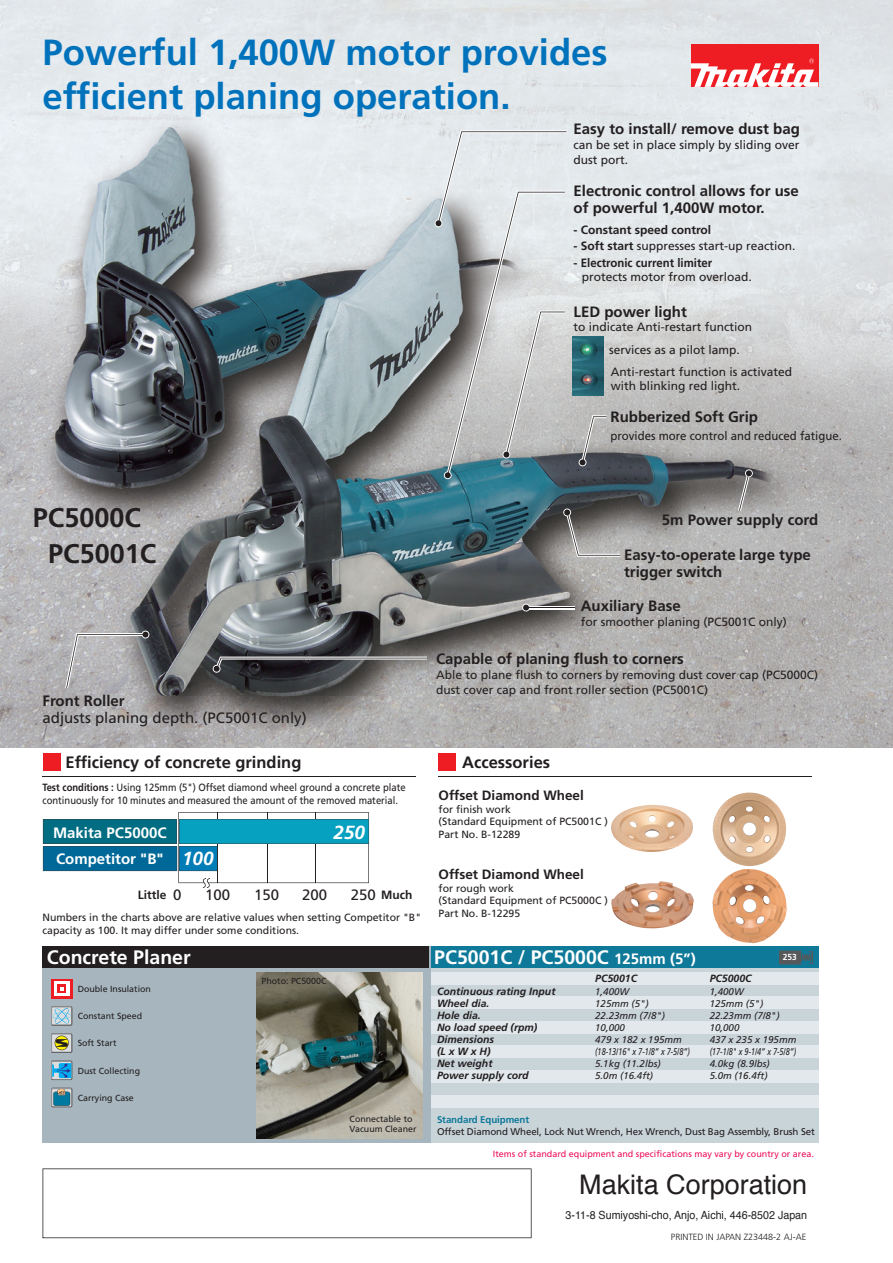
<style>
.page{position:relative;width:893px;height:1263px;background:#fff}
.page>*{position:absolute;margin:0;border:0;box-sizing:border-box;transform-origin:0 0}
.t1{font:700 36.3px/43.7px "Frutiger";color:#0072bc}
.t2{font:27px "Helvetica";color:#231f20}
.t3{font:700 27px/36.3px "Frutiger";color:#231f20;text-align:center}
.t4{font:700 19.5px "Frutiger";color:#fff}
.t5{font:italic 700 19.05px "Frutiger";color:#fff}
.t6{font:700 16.5px "Frutiger";color:#231f20}
.t7{font:700 15px/16.5px "Frutiger";color:#231f20}
.t8{font:15px "Frutiger";color:#231f20}
.t9{font:700 15px/26.2px "Frutiger";color:#fff}
.t10{font:700 13.5px "Frutiger";color:#231f20}
.t11{font:12px/14.4px "Frutiger";color:#231f20}
.t12{font:700 12px "Frutiger";color:#231f20}
.t13{font:12px "Frutiger";color:#231f20;scale:.95 1}
.t14{font:11.25px "Helvetica";color:#231f20;scale:.95 1}
.t15{font:10.5px/12.6px "Frutiger";color:#231f20}
.t16{font:10.5px/12.6px "Frutiger";color:#231f20;scale:.9 1}
.t17{font:italic 700 10.5px/12.1px "Frutiger";color:#231f20}
.t18{font:italic 9.75px/12px "Frutiger";color:#231f20}
.t19{font:9.75px "Frutiger";letter-spacing:-.01em;color:#231f20}
.t20{font:700 9.75px "Frutiger";letter-spacing:-.01em;color:#0f7999}
.t21{font:9px "Frutiger";color:#ee1059}
.t22{font:300 9px "Frutiger";color:#231f20}
.t23{font:8.85px/10.6px "Frutiger";color:#231f20}
.t24{font:700 8.85px "Frutiger";color:#fff;scale:.96 1}
.s1{font-weight:700}
.s2{font-size:15px}
</style>
<div class="page">
<img style="left:0;top:0;width:893px;height:830px">
<div style="left:43px;top:946px;width:773px;height:197px;background:#a7b6be"></div>
<div style="left:432px;top:946px;width:387px;height:197px;background:#c9d4d9"></div>
<div style="left:432px;top:973px;width:387px;height:12px;background:#e2e8eb"></div>
<div style="left:432px;top:997px;width:387px;height:12px;background:#e2e8eb"></div>
<div style="left:432px;top:1021px;width:387px;height:12px;background:#e2e8eb"></div>
<div style="left:432px;top:1070px;width:387px;height:12px;background:#e2e8eb"></div>
<div style="left:432px;top:1045px;width:387px;height:12px;background:#e2e8eb"></div>
<div style="left:432px;top:1095px;width:387px;height:12px;background:#e2e8eb"></div>
<div style="left:43px;top:946px;width:386px;height:22px;background:#231f20"></div>
<div style="left:432px;top:946px;width:387px;height:22px;background:#0f7999"></div>
<svg style="left:51px;top:1088px;width:21px;height:19px"></svg>
<svg style="left:51px;top:1006px;width:21px;height:19px"></svg>
<div style="left:51px;top:1033px;width:21px;height:20px;background:#636366;border-radius:2px"></div>
<svg style="left:51px;top:1033px;width:21px;height:19px"></svg>
<div style="left:51px;top:979px;width:21px;height:19px;background:#ee1d23"></div>
<div style="left:54px;top:981px;width:16px;height:15px;background:#fff"></div>
<svg style="left:57px;top:985px;width:9px;height:8px"></svg>
<svg style="left:51px;top:1060px;width:21px;height:20px"></svg>
<svg style="left:51px;top:1060px;width:21px;height:19px"></svg>
<svg style="left:43px;top:812px;width:326px;height:76px"></svg>
<div style="left:43px;top:754px;width:17px;height:17px;background:#ee1d23"></div>
<hr style="left:43px;top:776px;width:373px;height:1px;background:#231f20">
<hr style="left:438px;top:776px;width:373px;height:1px;background:#231f20">
<img style="left:256px;top:972px;width:166px;height:166px">
<div style="left:439px;top:754px;width:17px;height:17px;background:#ee1d23"></div>
<img style="left:712px;top:869px;width:75px;height:74px">
<img style="left:611px;top:881px;width:83px;height:47px">
<img style="left:711px;top:792px;width:78px;height:74px">
<img style="left:611px;top:805px;width:82px;height:47px">
<hr style="left:525px;top:606px;width:49px;height:3px;background:#fff">
<svg style="left:522px;top:604px;width:8px;height:7px"></svg>
<hr style="left:525px;top:607px;width:49px;height:1px;background:#231f20">
<svg style="left:65px;top:631px;width:84px;height:57px"></svg>
<img style="left:573px;top:336px;width:30px;height:29px">
<img style="left:573px;top:367px;width:30px;height:28px">
<svg style="left:435px;top:130px;width:131px;height:349px"></svg>
<svg style="left:579px;top:415px;width:27px;height:51px"></svg>
<svg style="left:563px;top:508px;width:57px;height:49px"></svg>
<svg style="left:738px;top:469px;width:15px;height:42px"></svg>
<svg style="left:213px;top:656px;width:214px;height:17px"></svg>
<svg style="left:43px;top:1168px;width:489px;height:70px"></svg>
<div style="left:691px;top:44px;width:127px;height:43px;background:#ee1d23"></div>
<svg style="left:691px;top:59px;width:127px;height:28px"></svg>
<svg style="left:779px;top:950px;width:34px;height:14px"></svg>
<h1 class="t1" style="left:43px;top:31px;width:567px">Powerful 1,400W motor provides efficient planing operation.</h1>
<p class="t7" style="left:573px;top:120px;width:228px">Easy to install/ remove dust bag</p>
<p class="t11" style="left:573px;top:138px;width:228px">can be set in place simply by sliding over dust port.</p>
<p class="t7" style="left:573px;top:182px;width:227px">Electronic control allows for use of powerful 1,400W motor.</p>
<p class="t12" style="left:573px;top:223px;width:139px">- Constant speed control</p>
<p class="t11" style="left:573px;top:239px;width:224px"><span class="s1">- Soft start</span> suppresses start-up reaction.</p>
<p class="t12" style="left:573px;top:256px;width:140px">- Electronic current limiter</p>
<p class="t11" style="left:582px;top:270px;width:172px">protects motor from overload.</p>
<p class="t7" style="left:573px;top:303px;width:115px">LED power light</p>
<p class="t11" style="left:609px;top:315px;width:145px;line-height:22.8px;text-indent:-36px">to indicate Anti-restart function services as a pilot lamp.</p>
<p class="t11" style="left:611px;top:364px;width:183px">Anti-restart function is activated with blinking red light.</p>
<p class="t7" style="left:611px;top:409px;width:149px">Rubberized Soft Grip</p>
<p class="t13" style="left:611px;top:429px;width:245px">provides more control and reduced fatigue.</p>
<h2 class="t3" style="left:33px;top:499px;width:125px">PC5000C<br>PC5001C</h2>
<p class="t7" style="left:43px;top:692px;width:84px">Front Roller</p>
<p class="t8" style="left:43px;top:708px;width:266px">adjusts planing depth. (PC5001C only)</p>
<h3 class="t6" style="left:66px;top:752px;width:237px">Efficiency of concrete grinding</h3>
<p class="t16" style="left:43px;top:781px;width:405px"><span class="s1">Test conditions :</span> Using 125mm (5") Offset diamond wheel ground a concrete plate continuously for 10 minutes and measured the amount of the removed material.</p>
<p class="t9" style="left:53px;top:819px;width:115px">Makita PC5000C<br>Competitor "B"</p>
<h3 class="t5" style="left:182px;top:847px;width:33px">100</h3>
<h3 class="t5" style="left:333px;top:821px;width:33px">250</h3>
<p class="t8" style="left:173px;top:886px;width:10px">0</p>
<p class="t8" style="left:351px;top:886px;width:27px">250</p>
<p class="t12" style="left:138px;top:887px;width:30px">Little</p>
<p class="t8" style="left:205px;top:886px;width:27px">100</p>
<p class="t8" style="left:254px;top:886px;width:27px">150</p>
<p class="t8" style="left:302px;top:886px;width:27px">200</p>
<p class="t12" style="left:381px;top:887px;width:33px">Much</p>
<p class="t15" style="left:43px;top:911px;width:380px">Numbers in the charts above are relative values when setting Competitor "B" capacity as 100. It may differ under some conditions.</p>
<p class="t7" style="left:662px;top:512px;width:158px">5m Power supply cord</p>
<p class="t7" style="left:624px;top:547px;width:188px">Easy-to-operate large type trigger switch</p>
<p class="t7" style="left:581px;top:598px;width:102px">Auxiliary Base</p>
<p class="t11" style="left:581px;top:614px;width:208px">for smoother planing (PC5001C only)</p>
<p class="t7" style="left:436px;top:650px;width:249px">Capable of planing flush to corners</p>
<p class="t11" style="left:436px;top:668px;width:384px">Able to plane flush to corners by removing dust cover cap (PC5000C) dust cover cap and front roller section (PC5001C)</p>
<h3 class="t6" style="left:462px;top:752px;width:89px">Accessories</h3>
<p class="t10" style="left:439px;top:787px;width:147px">Offset Diamond Wheel</p>
<p class="t15" style="left:439px;top:802px;width:171px">for finish work<br>(Standard Equipment of PC5001C )<br>Part No. B-12289</p>
<p class="t10" style="left:439px;top:867px;width:147px">Offset Diamond Wheel</p>
<p class="t15" style="left:439px;top:882px;width:171px">for rough work<br>(Standard Equipment of PC5000C )<br>Part No. B-12295</p>
<h3 class="t4" style="left:47px;top:946px;width:145px">Concrete Planer</h3>
<h3 class="t4" style="left:434px;top:946px;width:263px">PC5001C / PC5000C <span class="s2">125mm (5”)</span></h3>
<p class="t17" style="left:437px;top:985px;width:120px">Continuous rating Input<br>Wheel dia.<br>Hole dia.<br>No load speed (rpm)<br>Dimensions<br>(L x W x H)<br>Net weight<br>Power supply cord</p>
<p class="t17" style="left:595px;top:973px;width:44px">PC5001C</p>
<p class="t18" style="left:595px;top:985px;width:96px">1,400W<br>125mm (5")<br>22.23mm (7/8")<br>10,000<br>479 x 182 x 195mm (18-13/16" x 7-1/8” x 7-5/8”)<br>5.1kg (11.2lbs)<br>5.0m (16.4ft)</p>
<p class="t23" style="left:262px;top:976px;width:66px">Photo: PC5000C</p>
<p class="t23" style="left:78px;top:984px;width:75px">Double Insulation</p>
<p class="t23" style="left:78px;top:1011px;width:66px">Constant Speed</p>
<p class="t23" style="left:78px;top:1038px;width:40px">Soft Start</p>
<p class="t23" style="left:78px;top:1065px;width:64px">Dust Collecting</p>
<p class="t23" style="left:78px;top:1092px;width:58px">Carrying Case</p>
<p class="t24" style="left:783px;top:952px;width:16px">253</p>
<p class="t17" style="left:710px;top:973px;width:44px">PC5000C</p>
<p class="t18" style="left:710px;top:985px;width:88px">1,400W<br>125mm (5")<br>22.23mm (7/8")<br>10,000<br>437 x 235 x 195mm (17-1/8" x 9-1/4” x 7-5/8”)<br>4.0kg (8.9lbs)<br>5.0m (16.4ft)</p>
<p class="t23" style="left:350px;top:1113px;width:68px">Connectable to<br>Vacuum Cleaner</p>
<p class="t20" style="left:437px;top:1114px;width:94px">Standard Equipment</p>
<p class="t19" style="left:437px;top:1126px;width:379px">Offset Diamond Wheel, Lock Nut Wrench, Hex Wrench, Dust Bag Assembly, Brush Set</p>
<p class="t21" style="left:493px;top:1149px;width:323px">Items of standard equipment and specifications may vary by country or area.</p>
<h2 class="t2" style="left:579px;top:1161px;width:230px">Makita Corporation</h2>
<p class="t14" style="left:566px;top:1205px;width:256px">3-11-8 Sumiyoshi-cho, Anjo, Aichi, 446-8502 Japan</p>
<p class="t22" style="left:671px;top:1232px;width:137px">PRINTED IN JAPAN Z23448-2 AJ-AE</p>
</div>
